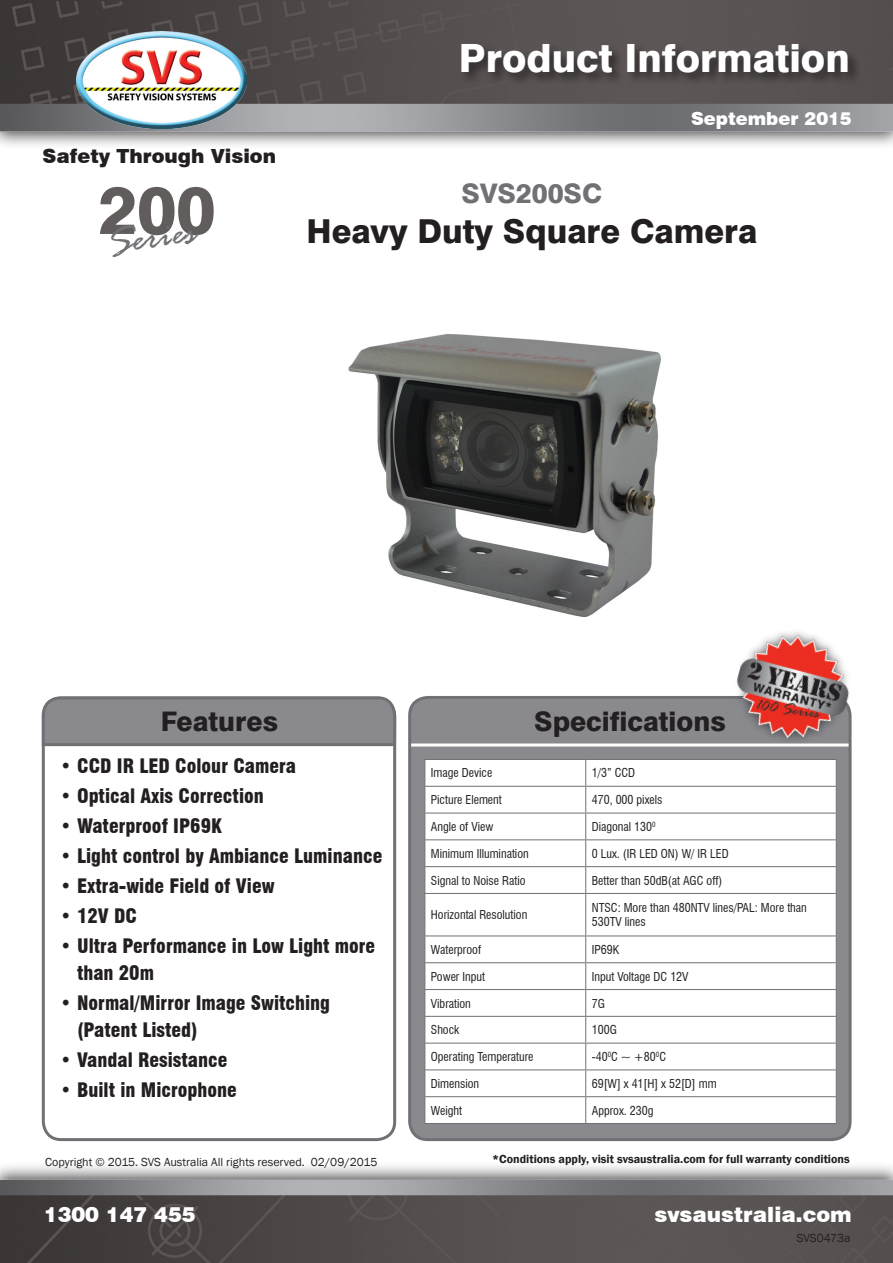
<style>
.page{position:relative;width:893px;height:1263px;background:#fff}
.page>*{position:absolute;margin:0;border:0;box-sizing:border-box;transform-origin:0 0}
.t1{font:800 66.3px "Swiss 721 BT";color:#615d5c}
.t2{font:italic 40.8px "Rage";color:#717074}
.t3{font:800 39px "Swiss 721 BT";color:#fff}
.t4{font:800 33px "Swiss 721 BT";color:#231f20}
.t5{font:800 27px "Swiss 721 BT";color:#231f20}
.t6{font:800 27px "Swiss 721 BT";color:#717074}
.t7{font:900 21px "Swiss 721 BT";color:#fff}
.t8{font:900 condensed 19.5px/27px "Swiss 721 BT";color:#231f20}
.t9{font:900 19.5px "Swiss 721 BT";color:#231f20}
.t10{font:900 18px "Swiss 721 BT";color:#fff}
.t11{font:condensed 12px/14.4px "Swiss 721 BT";color:#231f20}
.t12{font:12px "Franklin Gothic";color:#231f20}
.t13{font:600 12px "Franklin Gothic";color:#231f20}
</style>
<div class="page">
<div style="left:0;top:0;width:893px;height:149px;background:#231f20;opacity:.75"></div>
<img style="left:0;top:0;width:893px;height:134px">
<div style="left:0;top:1161px;width:893px;height:102px;background:#231f20;opacity:.75"></div>
<img style="left:0;top:1169px;width:893px;height:94px">
<img style="left:77px;top:32px;width:170px;height:97px">
<div style="left:459px;top:42px;width:403px;height:45px;background:#231f20;opacity:.75"></div>
<div style="left:42px;top:696px;width:354px;height:445px;border:3px solid #717074;border-radius:18px"></div>
<svg style="left:41px;top:696px;width:356px;height:52px;background:#8d8c90"></svg>
<div style="left:410px;top:697px;width:440px;height:442px;background:#8a8a8e;border-radius:18px"></div>
<div style="left:408px;top:696px;width:443px;height:445px;border:3px solid #717074;border-radius:18px"></div>
<hr style="left:411px;top:743px;width:438px;height:3px;background:#fff">
<div style="left:425px;top:760px;width:411px;height:363px;background:#fff"></div>
<hr style="left:424px;top:759px;width:162px;height:1px;background:#717074">
<hr style="left:586px;top:759px;width:251px;height:1px;background:#717074">
<hr style="left:424px;top:786px;width:162px;height:1px;background:#717074">
<hr style="left:586px;top:786px;width:251px;height:1px;background:#717074">
<hr style="left:424px;top:813px;width:162px;height:1px;background:#717074">
<hr style="left:586px;top:813px;width:251px;height:1px;background:#717074">
<hr style="left:424px;top:839px;width:162px;height:1px;background:#717074">
<hr style="left:586px;top:839px;width:251px;height:1px;background:#717074">
<hr style="left:424px;top:866px;width:162px;height:1px;background:#717074">
<svg style="left:424px;top:760px;width:1px;height:133px"></svg>
<hr style="left:586px;top:866px;width:251px;height:1px;background:#717074">
<svg style="left:585px;top:760px;width:1px;height:133px"></svg>
<svg style="left:836px;top:768px;width:1px;height:125px"></svg>
<hr style="left:424px;top:893px;width:162px;height:1px;background:#717074">
<hr style="left:424px;top:894px;width:1px;height:41px;background:#717074">
<hr style="left:586px;top:893px;width:251px;height:1px;background:#717074">
<hr style="left:585px;top:894px;width:1px;height:41px;background:#717074">
<hr style="left:836px;top:894px;width:1px;height:41px;background:#717074">
<hr style="left:424px;top:935px;width:162px;height:1px;background:#717074">
<hr style="left:586px;top:935px;width:251px;height:1px;background:#717074">
<hr style="left:424px;top:962px;width:162px;height:1px;background:#717074">
<hr style="left:586px;top:962px;width:251px;height:1px;background:#717074">
<hr style="left:424px;top:989px;width:162px;height:1px;background:#717074">
<hr style="left:586px;top:989px;width:251px;height:1px;background:#717074">
<hr style="left:424px;top:1016px;width:162px;height:1px;background:#717074">
<hr style="left:586px;top:1016px;width:251px;height:1px;background:#717074">
<hr style="left:424px;top:1043px;width:162px;height:1px;background:#717074">
<hr style="left:586px;top:1043px;width:251px;height:1px;background:#717074">
<hr style="left:424px;top:1069px;width:162px;height:1px;background:#717074">
<hr style="left:586px;top:1069px;width:251px;height:1px;background:#717074">
<hr style="left:424px;top:1096px;width:162px;height:1px;background:#717074">
<svg style="left:424px;top:937px;width:1px;height:186px"></svg>
<hr style="left:586px;top:1096px;width:251px;height:1px;background:#717074">
<svg style="left:585px;top:936px;width:1px;height:187px"></svg>
<svg style="left:836px;top:937px;width:1px;height:186px"></svg>
<hr style="left:424px;top:1123px;width:162px;height:1px;background:#717074">
<hr style="left:586px;top:1123px;width:251px;height:1px;background:#717074">
<img style="left:714px;top:632px;width:138px;height:136px">
<img style="left:348px;top:334px;width:313px;height:283px">
<p class="t3" style="left:459px;top:35px;width:392px">Product Information</p>
<p class="t9" style="left:43px;top:144px;width:235px">Safety Through Vision</p>
<p class="t1" style="left:98px;top:170px;width:119px">200</p>
<p class="t2" style="left:103px;top:221px;width:92px;rotate:-8deg">Series</p>
<p class="t10" style="left:691px;top:108px;width:162px">September 2015</p>
<p class="t6" style="left:462px;top:177px;width:142px">SVS200SC</p>
<p class="t4" style="left:306px;top:211px;width:452px">Heavy Duty Square Camera</p>
<p class="t5" style="left:161px;top:704px;width:119px">Features</p>
<p class="t5" style="left:534px;top:705px;width:193px">Specifications</p>
<p class="t11" style="left:431px;top:766px;width:63px">Image Device</p>
<p class="t11" style="left:592px;top:766px;width:45px">1/3” CCD</p>
<p class="t11" style="left:431px;top:793px;width:72px">Picture Element</p>
<p class="t11" style="left:592px;top:793px;width:72px">470, 000 pixels</p>
<p class="t11" style="left:431px;top:819px;width:64px">Angle of View</p>
<p class="t11" style="left:592px;top:819px;width:65px">Diagonal 130<sup>0</sup></p>
<p class="t11" style="left:431px;top:846px;width:99px">Minimum Illumination</p>
<p class="t11" style="left:592px;top:846px;width:139px">0 Lux. (IR LED ON) W/ IR LED</p>
<p class="t11" style="left:431px;top:873px;width:96px">Signal to Noise Ratio</p>
<p class="t11" style="left:592px;top:873px;width:132px">Better than 50dB(at AGC off)</p>
<p class="t11" style="left:431px;top:908px;width:98px">Horizontal Resolution</p>
<p class="t11" style="left:592px;top:900px;width:217px">NTSC: More than 480NTV lines/PAL: More than<br>530TV lines</p>
<p class="t11" style="left:431px;top:942px;width:52px">Waterproof</p>
<p class="t11" style="left:592px;top:942px;width:29px">IP69K</p>
<p class="t11" style="left:431px;top:969px;width:56px">Power Input</p>
<p class="t11" style="left:592px;top:969px;width:98px">Input Voltage DC 12V</p>
<p class="t11" style="left:431px;top:996px;width:42px">Vibration</p>
<p class="t11" style="left:592px;top:996px;width:15px">7G</p>
<p class="t11" style="left:431px;top:1023px;width:30px">Shock</p>
<p class="t11" style="left:592px;top:1023px;width:27px">100G</p>
<p class="t11" style="left:431px;top:1049px;width:104px">Operating Temperature</p>
<p class="t11" style="left:592px;top:1049px;width:76px">-40<sup>0</sup>C ~ +80<sup>0</sup>C</p>
<p class="t11" style="left:431px;top:1076px;width:50px">Dimension</p>
<p class="t11" style="left:592px;top:1076px;width:126px">69[W] x 41[H] x 52[D] mm</p>
<p class="t11" style="left:431px;top:1103px;width:33px">Weight</p>
<p class="t11" style="left:592px;top:1103px;width:63px">Approx. 230g</p>
<p class="t13" style="left:492px;top:1151px;width:359px">*Conditions apply, visit svsaustralia.com for full warranty conditions</p>
<p class="t8" style="left:60px;top:752px;width:237px">• CCD IR LED Colour Camera</p>
<p class="t8" style="left:60px;top:782px;width:205px">• Optical Axis Correction</p>
<p class="t8" style="left:60px;top:812px;width:163px">• Waterproof IP69K</p>
<p class="t8" style="left:60px;top:842px;width:324px">• Light control by Ambiance Luminance</p>
<p class="t8" style="left:60px;top:872px;width:216px">• Extra-wide Field of View</p>
<p class="t8" style="left:60px;top:902px;width:78px">• 12V DC</p>
<p class="t8" style="left:77px;top:932px;width:300px;text-indent:-17px">• Ultra Performance in Low Light more than 20m</p>
<p class="t8" style="left:77px;top:989px;width:255px;text-indent:-17px">• Normal/Mirror Image Switching (Patent Listed)</p>
<p class="t8" style="left:60px;top:1046px;width:169px">• Vandal Resistance</p>
<p class="t8" style="left:60px;top:1076px;width:178px">• Built in Microphone</p>
<p class="t12" style="left:45px;top:1155px;width:334px">Copyright © 2015. SVS Australia All rights reserved. 02/09/2015</p>
<p class="t7" style="left:44px;top:1201px;width:153px">1300 147 455</p>
<p class="t7" style="left:655px;top:1201px;width:199px">svsaustralia.com</p>
<p class="t12" style="left:797px;top:1230px;width:55px">SVS0473a</p>
</div>
